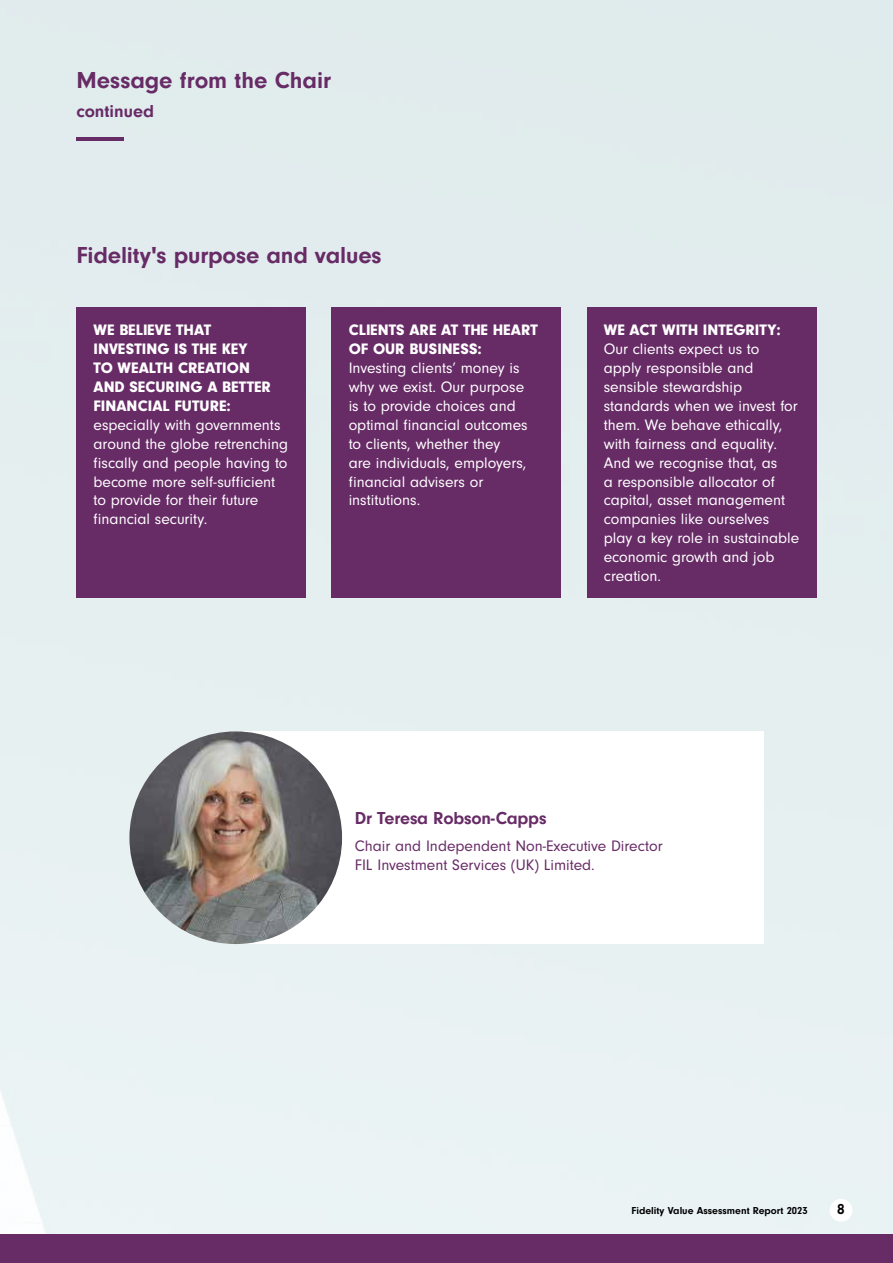
<style>
.page{position:relative;width:893px;height:1263px;background:#fff}
.page>*{position:absolute;margin:0;border:0;box-sizing:border-box;transform-origin:0 0}
.t1{font:700 24px "Neuzeit Gro";letter-spacing:-.005em;color:#672b66}
.t2{font:700 18px "Neuzeit Gro";letter-spacing:-.01em;color:#672b66}
.t3{font:15.75px/18.9px "Neuzeit Gro";color:#fff}
.t4{font:900 15.75px/18.9px "Neuzeit Gro";color:#fff}
.t5{font:15.75px/18.9px "Neuzeit Gro";color:#672b66}
.t6{font:700 15px "Neuzeit Gro";color:#000}
.t7{font:700 10.5px "Neuzeit Gro";color:#000}
</style>
<div class="page">
<div style="left:0;top:0;width:893px;height:1234px;background:#e5eff0"></div>
<div style="left:236px;top:731px;width:527px;height:213px;background:#fff"></div>
<hr style="left:77px;top:137px;width:47px;height:4px;background:#672b66">
<div style="left:0;top:1234px;width:893px;height:29px;background:#672b66"></div>
<div style="left:77px;top:308px;width:229px;height:290px;background:#672b66"></div>
<div style="left:587px;top:308px;width:229px;height:290px;background:#672b66"></div>
<div style="left:332px;top:308px;width:229px;height:290px;background:#672b66"></div>
<img style="left:129px;top:731px;width:213px;height:213px;border-radius:106px">
<div style="left:830px;top:1199px;width:22px;height:22px;background:#fff;border-radius:50%"></div>
<h1 class="t1" style="left:77px;top:67px;width:256px">Message from the Chair</h1>
<p class="t2" style="left:77px;top:101px;width:79px">continued</p>
<h1 class="t1" style="left:77px;top:241px;width:307px">Fidelity's purpose and values</h1>
<p class="t4" style="left:94px;top:321px;width:179px">WE BELIEVE THAT<br>INVESTING IS THE KEY<br>TO WEALTH CREATION<br>AND SECURING A BETTER<br>FINANCIAL FUTURE:</p>
<p class="t3" style="left:94px;top:415px;width:196px">especially with governments around the globe retrenching fiscally and people having to become more self-sufficient to provide for their future financial security.</p>
<p class="t4" style="left:349px;top:321px;width:191px">CLIENTS ARE AT THE HEART<br>OF OUR BUSINESS:</p>
<p class="t3" style="left:349px;top:359px;width:181px">Investing clients’ money is why we exist. Our purpose is to provide choices and optimal financial outcomes to clients, whether they<br>are individuals, employers, financial advisers or institutions.</p>
<p class="t4" style="left:604px;top:321px;width:178px">WE ACT WITH INTEGRITY:</p>
<p class="t3" style="left:604px;top:340px;width:197px">Our clients expect us to apply responsible and sensible stewardship standards when we invest for them. We behave ethically, with fairness and equality.<br>And we recognise that, as<br>a responsible allocator of capital, asset management companies like ourselves play a key role in sustainable economic growth and job creation.</p>
<p class="t2" style="left:355px;top:808px;width:193px">Dr Teresa Robson-Capps</p>
<p class="t5" style="left:355px;top:837px;width:309px">Chair and Independent Non-Executive Director<br>FIL Investment Services (UK) Limited.</p>
<p class="t7" style="left:631px;top:1205px;width:178px">Fidelity Value Assessment Report 2023</p>
<p class="t6" style="left:837px;top:1201px;width:9px">8</p>
</div>
